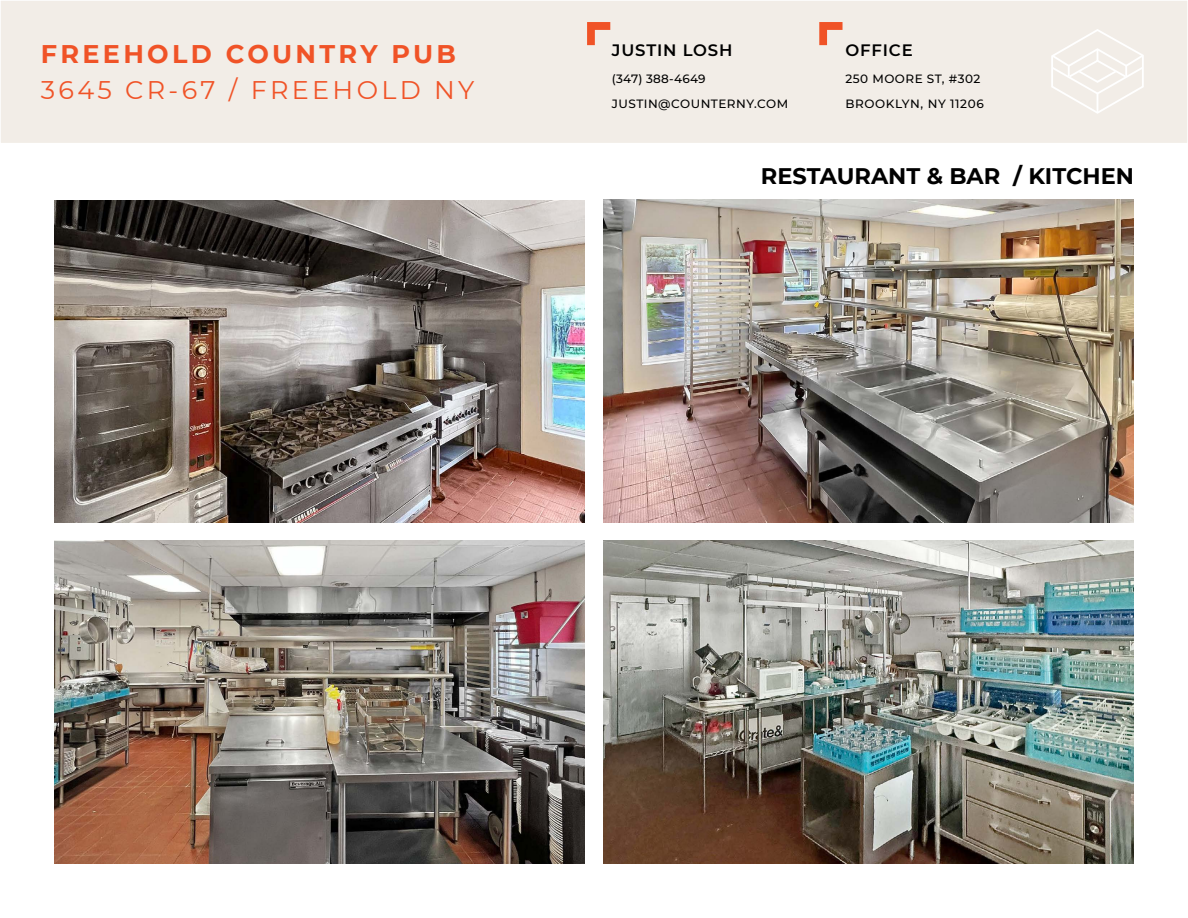
<style>
.page{position:relative;width:1188px;height:918px;background:#fff}
.page>*{position:absolute;margin:0;border:0;box-sizing:border-box;transform-origin:0 0}
.t1{font:25.5px "Montserrat";letter-spacing:.13em;color:#f05327}
.t2{font:700 25.5px "Montserrat";letter-spacing:.13em;color:#f05327}
.t3{font:700 22.5px "Montserrat";color:#000}
.t4{font:600 16.5px "Montserrat";letter-spacing:.05em;color:#000}
.t5{font:500 12px/25.5px "Montserrat";letter-spacing:.04em;color:#000}
</style>
<div class="page">
<div style="left:0;top:0;width:1188px;height:144px;background:#f2ede7;border:2px solid #fff"></div>
<svg style="left:587px;top:22px;width:23px;height:23px"></svg>
<svg style="left:819px;top:22px;width:24px;height:23px"></svg>
<svg style="left:1051px;top:29px;width:93px;height:85px"></svg>
<img style="left:54px;top:200px;width:531px;height:323px">
<img style="left:603px;top:200px;width:531px;height:323px">
<img style="left:603px;top:541px;width:531px;height:323px">
<img style="left:54px;top:541px;width:531px;height:323px">
<h1 class="t2" style="left:41px;top:36px;width:417px">FREEHOLD COUNTRY PUB</h1>
<h1 class="t1" style="left:41px;top:72px;width:435px">3645 CR-67 / FREEHOLD NY</h1>
<h3 class="t4" style="left:612px;top:38px;width:122px">JUSTIN LOSH</h3>
<p class="t5" style="left:612px;top:65px;width:178px">(347) 388-4649<br>JUSTIN@COUNTERNY.COM</p>
<h3 class="t4" style="left:846px;top:38px;width:69px">OFFICE</h3>
<p class="t5" style="left:846px;top:65px;width:140px">250 MOORE ST, #302<br>BROOKLYN, NY 11206</p>
<h2 class="t3" style="left:761px;top:160px;width:375px">RESTAURANT &amp; BAR / KITCHEN</h2>
</div>
